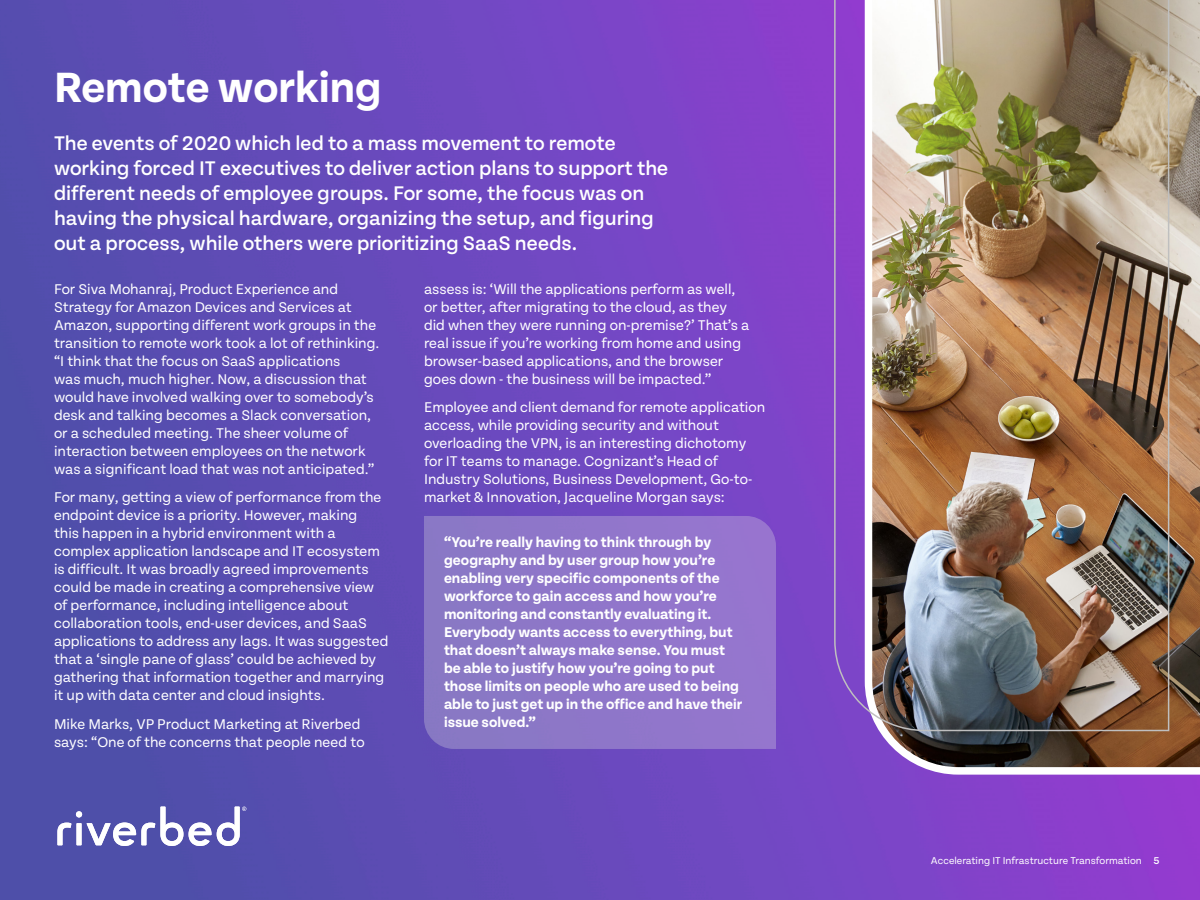
<style>
.page{position:relative;width:1200px;height:900px;background:#fff}
.page>*{position:absolute;margin:0;border:0;box-sizing:border-box;transform-origin:0 0}
.t1{font:700 45px "Tenon";color:#fff}
.Emphasis_2{font:500 21px/25.2px "Tenon";color:#fff}
.Body{font:15px/18px "Tenon";color:#fff}
.t2{font:700 15px/18px "Tenon";color:#fff}
.t3{font:10.5px "Tenon";color:#fff}
.t4{font:500 10.5px "Tenon";color:#fff}
</style>
<div class="page">
<img style="left:0;top:0;width:1200px;height:900px">
<div style="left:424px;top:516px;width:352px;height:233px;background:#8f76c9"></div>
<img style="left:861px;top:0;width:339px;height:778px">
<img style="left:833px;top:0;width:337px;height:732px">
<svg style="left:57px;top:807px;width:189px;height:39px"></svg>
<p class="t1" style="left:54px;top:63px;width:329px">Remote working</p>
<p class="Emphasis_2" style="left:54px;top:131px;width:616px">The events of 2020 which led to a mass movement to remote working forced IT executives to deliver action plans to support the different needs of employee groups. For some, the focus was on having the physical hardware, organizing the setup, and figuring out a process, while others were prioritizing SaaS needs.</p>
<p class="Body" style="left:54px;top:280px;width:327px">For Siva Mohanraj, Product Experience and Strategy for Amazon Devices and Services at Amazon, supporting different work groups in the transition to remote work took a lot of rethinking. “I think that the focus on SaaS applications<br>was much, much higher. Now, a discussion that would have involved walking over to somebody’s desk and talking becomes a Slack conversation, or a scheduled meeting. The sheer volume of interaction between employees on the network was a significant load that was not anticipated.”</p>
<p class="Body" style="left:54px;top:489px;width:336px">For many, getting a view of performance from the endpoint device is a priority. However, making<br>this happen in a hybrid environment with a complex application landscape and IT ecosystem is difficult. It was broadly agreed improvements could be made in creating a comprehensive view of performance, including intelligence about collaboration tools, end-user devices, and SaaS applications to address any lags. It was suggested that a ‘single pane of glass’ could be achieved by gathering that information together and marrying it up with data center and cloud insights.</p>
<p class="Body" style="left:54px;top:715px;width:312px">Mike Marks, VP Product Marketing at Riverbed says: “One of the concerns that people need to</p>
<p class="Body" style="left:424px;top:280px;width:327px">assess is: ‘Will the applications perform as well, or better, after migrating to the cloud, as they did when they were running on-premise?’ That’s a real issue if you’re working from home and using browser-based applications, and the browser goes down - the business will be impacted.”</p>
<p class="Body" style="left:424px;top:399px;width:343px">Employee and client demand for remote application access, while providing security and without overloading the VPN, is an interesting dichotomy for IT teams to manage. Cognizant’s Head of Industry Solutions, Business Development, Go-to&shy;market &amp; Innovation, Jacqueline Morgan says:</p>
<p class="t2" style="left:444px;top:534px;width:300px">“You’re really having to think through by geography and by user group how you’re enabling very specific components of the workforce to gain access and how you’re monitoring and constantly evaluating it.<br>Everybody wants access to everything, but that doesn’t always make sense. You must be able to justify how you’re going to put those limits on people who are used to being able to just get up in the office and have their issue solved.”</p>
<p class="t3" style="left:931px;top:855px;width:212px">Accelerating IT Infrastructure Transformation</p>
<p class="t4" style="left:1154px;top:855px;width:8px">5</p>
</div>
